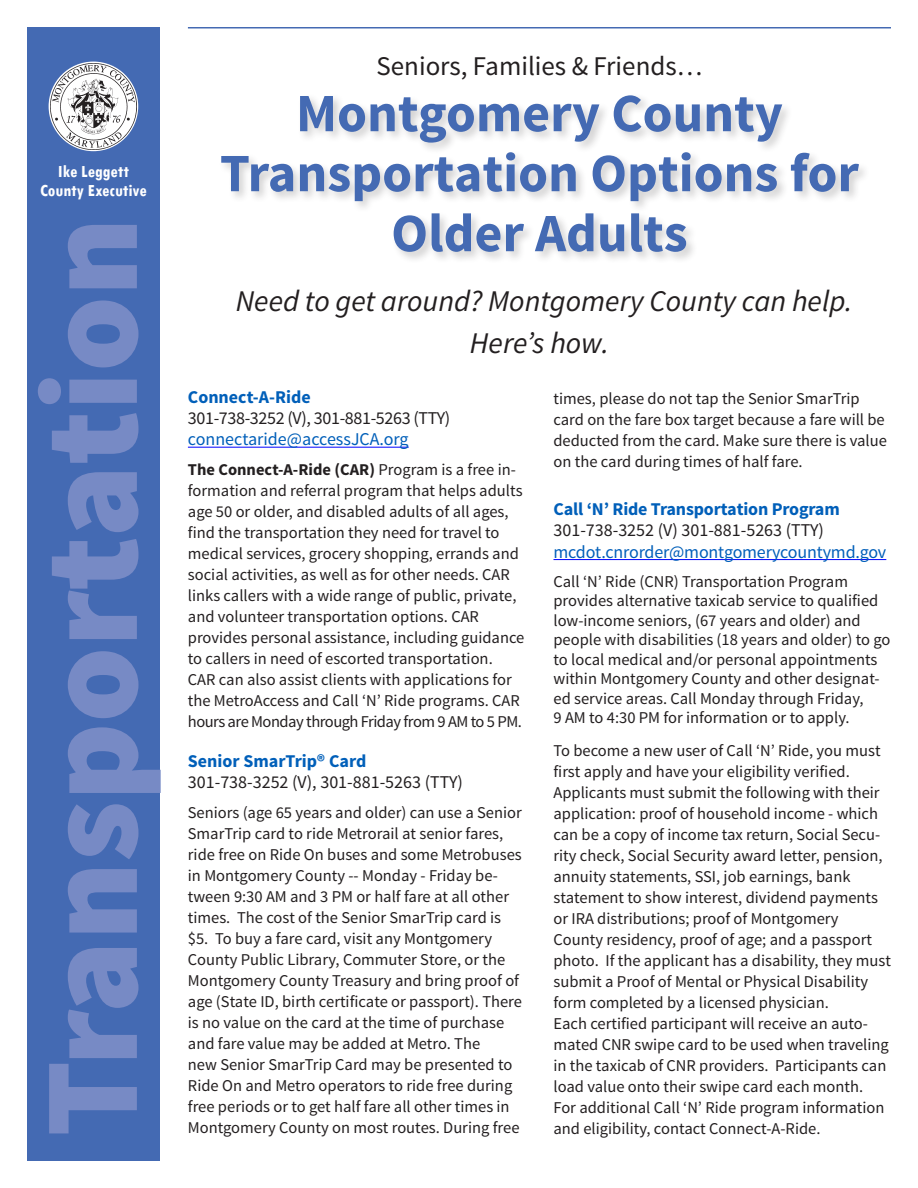
<style>
.page{position:relative;width:918px;height:1188px;background:#fff}
.page>*{position:absolute;margin:0;border:0;box-sizing:border-box;transform-origin:0 0}
.t1{font:900 135px "Source Sans Pro";color:#778ac5}
.t2{font:700 54px "Source Sans Pro";color:#446ab3}
.t3{font:italic 30px "Source Sans Pro";color:#231f20}
.t4{font:27px "Source Sans Pro";color:#231f20}
.t5{font:700 18px "Source Sans Pro";letter-spacing:-.01em;color:#005fb9}
.Normal__Web{font:18px "Source Sans Pro";color:#231f20}
.t6{font:18px "Source Sans Pro";letter-spacing:-.01em;color:#005fb9}
.Normal__Web-2{font:18px "Source Sans Pro";letter-spacing:-.02em;color:#231f20}
.t7{font:700 condensed 18px "Tw Cen";color:#fff}
.t8{font:16.5px/21px "Source Sans Pro";color:#231f20}
.s1{font-weight:700}
</style>
<div class="page">
<div style="left:27px;top:27px;width:133px;height:1134px;background:#446ab3"></div>
<hr style="left:188px;top:447px;width:221px;height:1px;background:#00f">
<div style="left:219px;top:93px;width:651px;height:171px;background:#231f20;opacity:.21"></div>
<hr style="left:188px;top:27px;width:703px;height:1px;background:#446ab3">
<hr style="left:554px;top:559px;width:332px;height:1px;background:#00f">
<img style="left:50px;top:64px;width:86px;height:85px">
<p class="t7" style="left:58px;top:160px;width:73px">Ike Leggett</p>
<p class="t7" style="left:40px;top:180px;width:108px">County Executive</p>
<p class="t1" style="left:4px;top:1137px;width:921px;rotate:-90deg">Transportation</p>
<p class="t4" style="left:377px;top:50px;width:327px">Seniors, Families &amp; Friends…</p>
<p class="t2" style="left:296px;top:79px;width:488px">Montgomery County</p>
<p class="t2" style="left:220px;top:139px;width:640px">Transportation Options for</p>
<p class="t2" style="left:391px;top:199px;width:298px">Older Adults</p>
<p class="t3" style="left:236px;top:283px;width:618px">Need to get around? Montgomery County can help.</p>
<p class="t3" style="left:470px;top:325px;width:140px">Here’s how.</p>
<p class="t5" style="left:188px;top:386px;width:124px">Connect-A-Ride</p>
<p class="Normal__Web-2" style="left:188px;top:407px;width:264px">301-738-3252 (V), 301-881-5263 (TTY)</p>
<p class="t6" style="left:188px;top:428px;width:222px">connectaride@accessJCA.org</p>
<p class="t8" style="left:188px;top:460px;width:336px"><span class="s1">The Connect-A-Ride (CAR)</span> Program is a free in&shy;formation and referral program that helps adults age 50 or older, and disabled adults of all ages, find the transportation they need for travel to medical services, grocery shopping, errands and social activities, as well as for other needs. CAR links callers with a wide range of public, private, and volunteer transportation options. CAR</p>
<p class="t8" style="left:188px;top:628px;width:338px">provides personal assistance, including guidance to callers in need of escorted transportation.<br>CAR can also assist clients with applications for the MetroAccess and Call ‘N’ Ride programs. CAR hours are Monday through Friday from 9 AM to 5 PM.</p>
<p class="t5" style="left:188px;top:750px;width:180px">Senior SmarTrip® Card</p>
<p class="Normal__Web" style="left:188px;top:771px;width:277px">301-738-3252 (V), 301-881-5263 (TTY)</p>
<p class="t8" style="left:188px;top:803px;width:336px">Seniors (age 65 years and older) can use a Senior SmarTrip card to ride Metrorail at senior fares, ride free on Ride On buses and some Metrobuses in Montgomery County -- Monday - Friday be&shy;tween 9:30 AM and 3 PM or half fare at all other times. The cost of the Senior SmarTrip card is $5. To buy a fare card, visit any Montgomery County Public Library, Commuter Store, or the Montgomery County Treasury and bring proof of age (State ID, birth certificate or passport). There is no value on the card at the time of purchase and fare value may be added at Metro. The<br>new Senior SmarTrip Card may be presented to Ride On and Metro operators to ride free during free periods or to get half fare all other times in</p>
<p class="t8" style="left:188px;top:1118px;width:333px">Montgomery County on most routes. During free</p>
<p class="t8" style="left:554px;top:388px;width:335px">times, please do not tap the Senior SmarTrip card on the fare box target because a fare will be deducted from the card. Make sure there is value on the card during times of half fare.</p>
<p class="t5" style="left:554px;top:497px;width:288px">Call ‘N’ Ride Transportation Program</p>
<p class="Normal__Web" style="left:554px;top:519px;width:272px">301-738-3252 (V) 301-881-5263 (TTY)</p>
<p class="t6" style="left:554px;top:541px;width:334px">mcdot.cnrorder@montgomerycountymd.gov</p>
<p class="t8" style="left:554px;top:572px;width:338px;line-height:19.5px">Call ‘N’ Ride (CNR) Transportation Program provides alternative taxicab service to qualified low-income seniors, (67 years and older) and people with disabilities (18 years and older) to go to local medical and/or personal appointments within Montgomery County and other designat&shy;ed service areas. Call Monday through Friday,</p>
<p class="t8" style="left:554px;top:708px;width:298px">9 AM to 4:30 PM for information or to apply.</p>
<p class="t8" style="left:554px;top:741px;width:331px">To become a new user of Call ‘N’ Ride, you must first apply and have your eligibility verified.<br>Applicants must submit the following with their application: proof of household income - which can be a copy of income tax return, Social Secu&shy;rity check, Social Security award letter, pension, annuity statements, SSI, job earnings, bank statement to show interest, dividend payments or IRA distributions; proof of Montgomery</p>
<p class="t8" style="left:554px;top:930px;width:339px">County residency, proof of age; and a passport photo. If the applicant has a disability, they must submit a Proof of Mental or Physical Disability form completed by a licensed physician.</p>
<p class="t8" style="left:554px;top:1014px;width:337px">Each certified participant will receive an auto&shy;mated CNR swipe card to be used when traveling in the taxicab of CNR providers. Participants can load value onto their swipe card each month.<br>For additional Call ‘N’ Ride program information and eligibility, contact Connect-A-Ride.</p>
</div>
